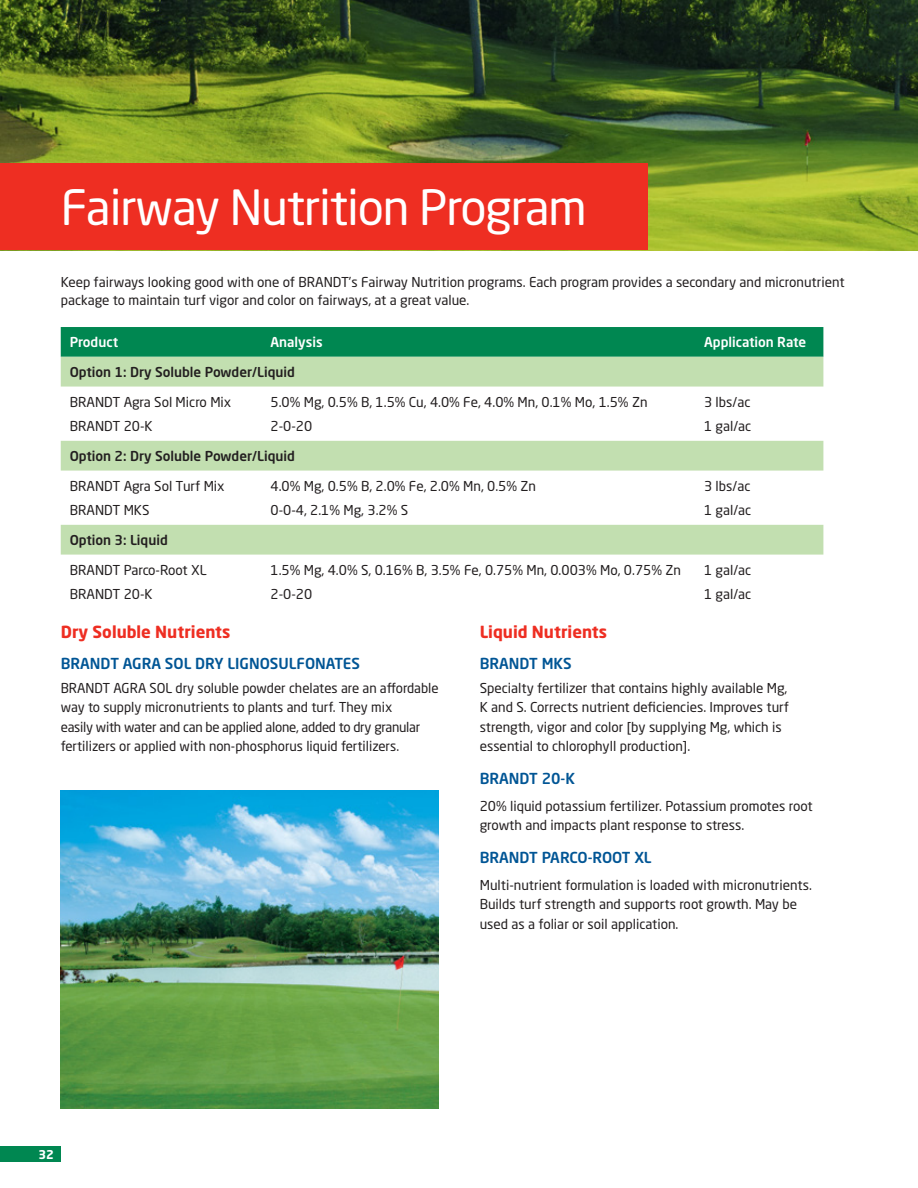
<style>
.page{position:relative;width:918px;height:1188px;background:#fff}
.page>*{position:absolute;margin:0;border:0;box-sizing:border-box;transform-origin:0 0}
.t1{font:48px "Neo Sans Pro";letter-spacing:-.025em;color:#fff}
.Paragraph_Style_1{font:700 16.5px "Neo Sans Pro";color:#ee2e22}
.Paragraph_Style_1-2{font:500 15px "Neo Sans Pro";color:#005595}
.Paragraph_Style_1-3{font:500 15px "Neo Sans Pro";letter-spacing:-.02em;color:#005595}
._08-Body_text{font:13.5px/19.5px "Neo Sans Pro";color:#231f20}
.t2{font:500 13.5px "Neo Sans Pro";color:#231f20}
.t3{font:500 13.5px "Neo Sans Pro";color:#fff}
.t4{font:700 12px "Neo Sans Pro";color:#fff}
</style>
<div class="page">
<img style="left:0;top:0;width:918px;height:250px">
<div style="left:0;top:164px;width:648px;height:86px;background:#ee2e22"></div>
<div style="left:61px;top:327px;width:762px;height:30px;background:#008751"></div>
<svg style="left:61px;top:357px;width:762px;height:198px"></svg>
<img style="left:61px;top:790px;width:378px;height:318px">
<div style="left:0;top:1147px;width:61px;height:15px;background:#008751"></div>
<p class="t1" style="left:61px;top:178px;width:528px">Fairway Nutrition Program</p>
<p class="_08-Body_text" style="left:61px;top:273px;width:785px;line-height:18px">Keep fairways looking good with one of BRANDT’s Fairway Nutrition programs. Each program provides a secondary and micronutrient package to maintain turf vigor and color on fairways, at a great value.</p>
<p class="t3" style="left:70px;top:334px;width:50px">Product</p>
<p class="t3" style="left:271px;top:334px;width:54px">Analysis</p>
<p class="t3" style="left:704px;top:334px;width:104px">Application Rate</p>
<p class="t2" style="left:70px;top:363px;width:227px">Option 1: Dry Soluble Powder/Liquid</p>
<p class="_08-Body_text" style="left:70px;top:392px;width:163px">BRANDT Agra Sol Micro Mix</p>
<p class="_08-Body_text" style="left:70px;top:416px;width:84px">BRANDT 20-K</p>
<p class="_08-Body_text" style="left:704px;top:392px;width:48px">3 lbs/ac</p>
<p class="_08-Body_text" style="left:704px;top:416px;width:49px">1 gal/ac</p>
<p class="_08-Body_text" style="left:271px;top:392px;width:379px">5.0% Mg, 0.5% B, 1.5% Cu, 4.0% Fe, 4.0% Mn, 0.1% Mo, 1.5% Zn</p>
<p class="_08-Body_text" style="left:271px;top:416px;width:43px">2-0-20</p>
<p class="t2" style="left:70px;top:447px;width:227px">Option 2: Dry Soluble Powder/Liquid</p>
<p class="_08-Body_text" style="left:70px;top:476px;width:156px">BRANDT Agra Sol Turf Mix</p>
<p class="_08-Body_text" style="left:70px;top:500px;width:81px">BRANDT MKS</p>
<p class="_08-Body_text" style="left:271px;top:476px;width:267px">4.0% Mg, 0.5% B, 2.0% Fe, 2.0% Mn, 0.5% Zn</p>
<p class="_08-Body_text" style="left:271px;top:500px;width:139px">0-0-4, 2.1% Mg, 3.2% S</p>
<p class="t2" style="left:70px;top:531px;width:100px">Option 3: Liquid</p>
<p class="_08-Body_text" style="left:70px;top:560px;width:138px">BRANDT Parco-Root XL</p>
<p class="_08-Body_text" style="left:70px;top:584px;width:84px">BRANDT 20-K</p>
<p class="_08-Body_text" style="left:271px;top:560px;width:412px">1.5% Mg, 4.0% S, 0.16% B, 3.5% Fe, 0.75% Mn, 0.003% Mo, 0.75% Zn</p>
<p class="_08-Body_text" style="left:271px;top:584px;width:43px">2-0-20</p>
<p class="_08-Body_text" style="left:704px;top:476px;width:48px">3 lbs/ac</p>
<p class="_08-Body_text" style="left:704px;top:500px;width:49px">1 gal/ac</p>
<p class="_08-Body_text" style="left:704px;top:560px;width:49px">1 gal/ac</p>
<p class="_08-Body_text" style="left:704px;top:584px;width:49px">1 gal/ac</p>
<p class="Paragraph_Style_1" style="left:61px;top:621px;width:171px">Dry Soluble Nutrients</p>
<p class="Paragraph_Style_1-2" style="left:61px;top:654px;width:301px">BRANDT AGRA SOL DRY LIGNOSULFONATES</p>
<p class="_08-Body_text" style="left:61px;top:678px;width:380px">BRANDT AGRA SOL dry soluble powder chelates are an affordable way to supply micronutrients to plants and turf. They mix<br>easily with water and can be applied alone, added to dry granular fertilizers or applied with non-phosphorus liquid fertilizers.</p>
<p class="Paragraph_Style_1" style="left:480px;top:621px;width:129px">Liquid Nutrients</p>
<p class="Paragraph_Style_1-2" style="left:480px;top:654px;width:94px">BRANDT MKS</p>
<p class="_08-Body_text" style="left:480px;top:678px;width:311px">Specialty fertilizer that contains highly available Mg, K and S. Corrects nutrient deficiencies. Improves turf strength, vigor and color [by supplying Mg, which is essential to chlorophyll production].</p>
<p class="Paragraph_Style_1-2" style="left:480px;top:769px;width:97px">BRANDT 20-K</p>
<p class="_08-Body_text" style="left:480px;top:796px;width:334px">20% liquid potassium fertilizer. Potassium promotes root growth and impacts plant response to stress.</p>
<p class="Paragraph_Style_1-3" style="left:480px;top:848px;width:173px">BRANDT PARCO-ROOT XL</p>
<p class="_08-Body_text" style="left:480px;top:875px;width:332px">Multi-nutrient formulation is loaded with micronutrients.<br>Builds turf strength and supports root growth. May be used as a foliar or soil application.</p>
<p class="t4" style="left:39px;top:1146px;width:17px">32</p>
</div>
